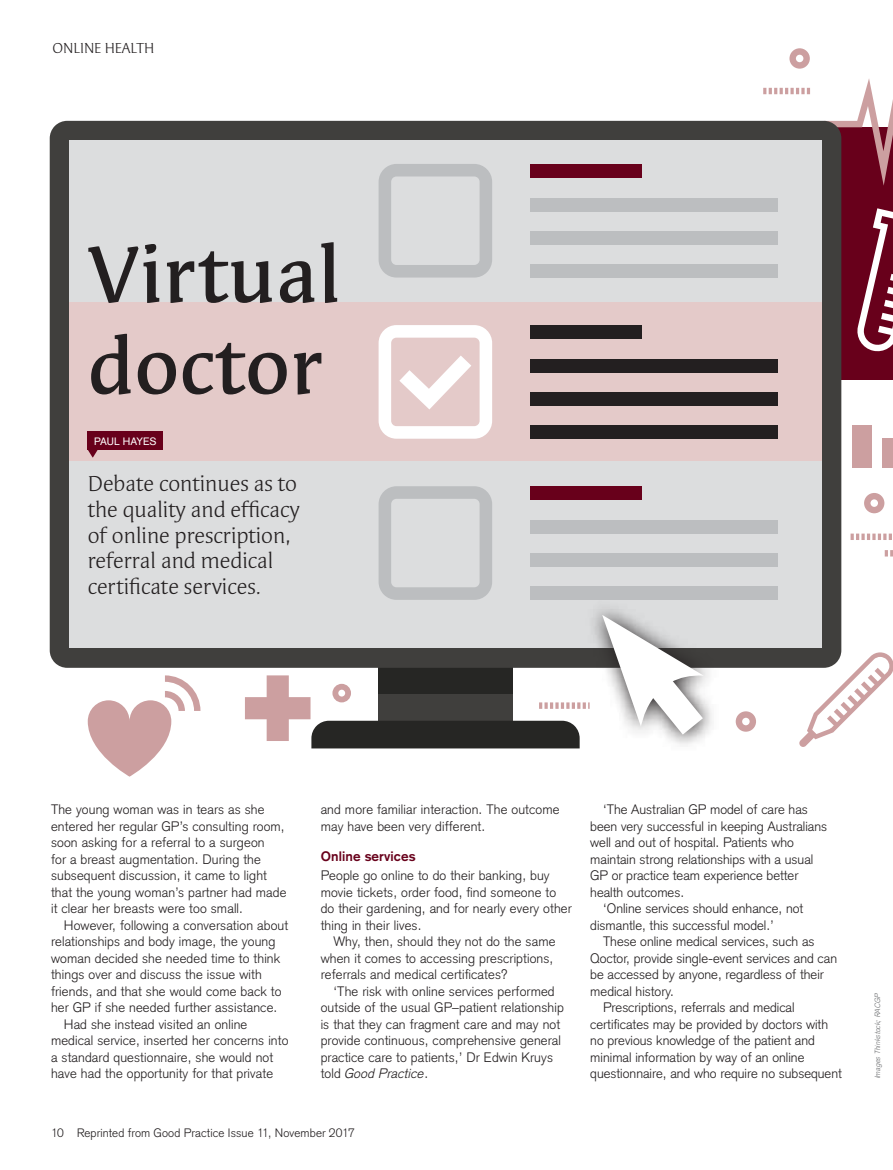
<style>
.page{position:relative;width:893px;height:1170px;background:#fff}
.page>*{position:absolute;margin:0;border:0;box-sizing:border-box;transform-origin:0 0}
.t1{font:500 82.5px/91.5px "Syndor ITC";color:#231f20}
.t2{font:22.5px/25.5px "Syndor ITC";color:#231f20}
.t3{font:15px "Syndor ITC";color:#231f20}
.t4{font:300 13.5px/16.5px "Basic Commercial LT";letter-spacing:.01em;color:#231f20}
.t5{font:700 13.5px "Basic Commercial LT";letter-spacing:.01em;color:#68001b}
.t6{font:300 12px "Basic Commercial LT";letter-spacing:.01em;color:#231f20}
.t7{font:10.5px "Basic Commercial LT";color:#fff}
.t8{font:italic 300 7.5px "Basic Commercial LT";color:#6d6f71}
.s1{font-style:italic}
</style>
<div class="page">
<div style="left:824px;top:127px;width:69px;height:253px;background:#68001b"></div>
<svg style="left:824px;top:79px;width:69px;height:107px"></svg>
<div style="left:852px;top:425px;width:20px;height:42px;background:#cc9fa0"></div>
<div style="left:882px;top:438px;width:11px;height:29px;background:#cc9fa0"></div>
<svg style="left:857px;top:208px;width:36px;height:144px"></svg>
<svg style="left:736px;top:711px;width:20px;height:20px"></svg>
<div style="left:378px;top:662px;width:135px;height:31px;background:#262624"></div>
<svg style="left:799px;top:652px;width:94px;height:95px"></svg>
<svg style="left:850px;top:533px;width:42px;height:7px"></svg>
<svg style="left:885px;top:550px;width:8px;height:6px"></svg>
<svg style="left:245px;top:675px;width:341px;height:73px"></svg>
<svg style="left:763px;top:88px;width:47px;height:6px"></svg>
<svg style="left:864px;top:493px;width:20px;height:20px"></svg>
<svg style="left:789px;top:48px;width:21px;height:21px"></svg>
<svg style="left:88px;top:675px;width:112px;height:101px"></svg>
<div style="left:50px;top:121px;width:791px;height:546px;background:#403f3d"></div>
<div style="left:69px;top:140px;width:753px;height:508px;background:#dcddde"></div>
<div style="left:69px;top:302px;width:753px;height:158px;background:#e4cac9"></div>
<div style="left:530px;top:164px;width:112px;height:13px;background:#68001b"></div>
<div style="left:530px;top:198px;width:248px;height:13px;background:#bcbec0"></div>
<div style="left:530px;top:231px;width:248px;height:13px;background:#bcbec0"></div>
<div style="left:530px;top:264px;width:248px;height:13px;background:#bcbec0"></div>
<svg style="left:379px;top:164px;width:113px;height:113px"></svg>
<div style="left:530px;top:325px;width:112px;height:13px;background:#231f20"></div>
<div style="left:530px;top:359px;width:248px;height:13px;background:#231f20"></div>
<div style="left:530px;top:392px;width:248px;height:13px;background:#231f20"></div>
<div style="left:530px;top:425px;width:248px;height:13px;background:#231f20"></div>
<svg style="left:379px;top:325px;width:113px;height:113px"></svg>
<div style="left:530px;top:486px;width:112px;height:13px;background:#68001b"></div>
<div style="left:530px;top:520px;width:248px;height:13px;background:#bcbec0"></div>
<div style="left:530px;top:553px;width:248px;height:13px;background:#bcbec0"></div>
<div style="left:530px;top:586px;width:248px;height:14px;background:#bcbec0"></div>
<svg style="left:379px;top:486px;width:113px;height:114px"></svg>
<svg style="left:88px;top:449px;width:10px;height:8px"></svg>
<div style="left:88px;top:431px;width:75px;height:18px;background:#68001b"></div>
<svg style="left:586px;top:609px;width:40px;height:100px"></svg>
<svg style="left:602px;top:615px;width:127px;height:130px"></svg>
<p class="t3" style="left:52px;top:40px;width:103px">ONLINE HEALTH</p>
<h1 class="t1" style="left:88px;top:229px;width:255px">Virtual doctor</h1>
<p class="t7" style="left:94px;top:434px;width:64px">PAUL HAYES</p>
<h2 class="t2" style="left:88px;top:471px;width:213px">Debate continues as to the quality and efficacy of online prescription, referral and medical certificate services.</h2>
<p class="t4" style="left:51px;top:801px;width:237px">The young woman was in tears as she entered her regular GP’s consulting room, soon asking for a referral to a surgeon<br>for a breast augmentation. During the subsequent discussion, it came to light that the young woman’s partner had made it clear her breasts were too small.</p>
<p class="t4" style="left:64px;top:916px;width:226px">However, following a conversation about</p>
<p class="t4" style="left:51px;top:933px;width:226px">relationships and body image, the young</p>
<p class="t4" style="left:51px;top:949px;width:231px">woman decided she needed time to think</p>
<p class="t4" style="left:51px;top:966px;width:212px">things over and discuss the issue with</p>
<p class="t4" style="left:51px;top:982px;width:232px">friends, and that she would come back to</p>
<p class="t4" style="left:51px;top:999px;width:228px">her GP if she needed further assistance.</p>
<p class="t4" style="left:64px;top:1015px;width:185px">Had she instead visited an online</p>
<p class="t4" style="left:51px;top:1032px;width:239px">medical service, inserted her concerns into</p>
<p class="t4" style="left:51px;top:1048px;width:224px">a standard questionnaire, she would not</p>
<p class="t4" style="left:51px;top:1065px;width:224px">have had the opportunity for that private</p>
<p class="t4" style="left:321px;top:801px;width:240px">and more familiar interaction. The outcome may have been very different.</p>
<p class="t5" style="left:321px;top:847px;width:96px">Online services</p>
<p class="t4" style="left:321px;top:867px;width:253px">People go online to do their banking, buy movie tickets, order food, find someone to do their gardening, and for nearly every other thing in their lives.</p>
<p class="t4" style="left:321px;top:933px;width:236px;text-indent:13px">Why, then, should they not do the same when it comes to accessing prescriptions, referrals and medical certificates?</p>
<p class="t4" style="left:321px;top:982px;width:245px;text-indent:13px">‘The risk with online services performed outside of the usual GP–patient relationship is that they can fragment care and may not provide continuous, comprehensive general practice care to patients,’ Dr Edwin Kruys told <span class="s1">Good Practice</span>.</p>
<p class="t4" style="left:603px;top:801px;width:206px">‘The Australian GP model of care has</p>
<p class="t4" style="left:590px;top:817px;width:238px">been very successful in keeping Australians</p>
<p class="t4" style="left:590px;top:834px;width:205px">well and out of hospital. Patients who</p>
<p class="t4" style="left:590px;top:850px;width:225px">maintain strong relationships with a usual</p>
<p class="t4" style="left:590px;top:867px;width:210px">GP or practice team experience better</p>
<p class="t4" style="left:590px;top:883px;width:95px">health outcomes.</p>
<p class="t4" style="left:603px;top:900px;width:202px">‘Online services should enhance, not</p>
<p class="t4" style="left:590px;top:916px;width:185px">dismantle, this successful model.’</p>
<p class="t4" style="left:603px;top:933px;width:213px">These online medical services, such as</p>
<p class="t4" style="left:590px;top:949px;width:248px">Qoctor, provide single-event services and can</p>
<p class="t4" style="left:590px;top:966px;width:235px">be accessed by anyone, regardless of their</p>
<p class="t4" style="left:590px;top:982px;width:85px">medical history.</p>
<p class="t4" style="left:603px;top:999px;width:193px">Prescriptions, referrals and medical</p>
<p class="t4" style="left:590px;top:1015px;width:239px">certificates may be provided by doctors with</p>
<p class="t4" style="left:590px;top:1032px;width:226px">no previous knowledge of the patient and</p>
<p class="t4" style="left:590px;top:1048px;width:216px">minimal information by way of an online</p>
<p class="t4" style="left:590px;top:1065px;width:253px">questionnaire, and who require no subsequent</p>
<p class="t6" style="left:51px;top:1125px;width:305px">10 Reprinted from Good Practice Issue 11, November 2017</p>
<p class="t8" style="left:873px;top:1078px;width:87px;rotate:-90deg">Images Thinkstock; RACGP</p>
</div>
